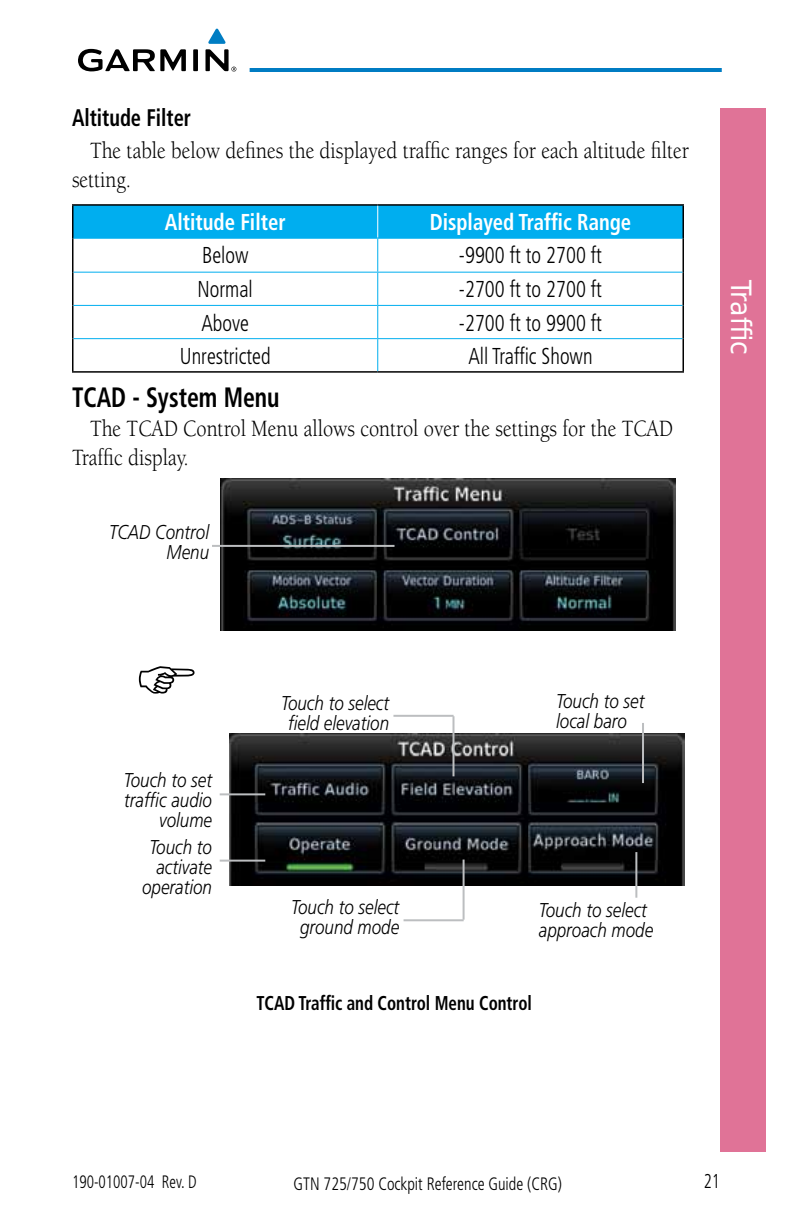
<style>
.page{position:relative;width:792px;height:1224px;background:#fff}
.page>*{position:absolute;margin:0;border:0;box-sizing:border-box;transform-origin:0 0}
.Heading_2{font:700 condensed 28px "Frutiger";color:#000;scale:.85 1}
.t1{font:28px "DejaVu Sans Condensed";color:#fff}
.t2{font:24px/28.8px "Berkeley";color:#000;scale:.85 1}
.Heading_3{font:700 condensed 24px "Frutiger";color:#000;scale:.85 1}
.Table_Entry_Centered{font:300 condensed 23px "Frutiger";color:#000;scale:.9 1}
.Table_Header{font:700 condensed 23px "Frutiger";color:#fff;scale:.9 1}
.t3{font:italic 300 20px/20px "Frutiger";color:#000;text-align:right;scale:.85 1}
.t4{font:700 condensed 20px "Frutiger";color:#000;scale:.85 1}
.t5{font:300 condensed 20px "Frutiger";color:#000;scale:.85 1}
.t6{font:300 condensed 18px "Frutiger";color:#000;scale:.9 1}
.t7{font:300 condensed 18px "Frutiger";color:#000;scale:.85 1}
</style>
<div class="page">
<hr style="left:250px;top:68px;width:472px;height:4px;background:#007cc3">
<svg style="left:78px;top:29px;width:158px;height:43px"></svg>
<div style="left:721px;top:108px;width:45px;height:1044px;background:#e07397"></div>
<div style="left:74px;top:206px;width:608px;height:32px;background:#00aeef"></div>
<hr style="left:72px;top:204px;width:306px;height:2px;background:#000">
<hr style="left:72px;top:206px;width:2px;height:32px;background:#000">
<hr style="left:378px;top:204px;width:306px;height:2px;background:#000">
<hr style="left:682px;top:206px;width:2px;height:32px;background:#000">
<hr style="left:377px;top:206px;width:1px;height:32px;background:#fff">
<hr style="left:74px;top:238px;width:304px;height:1px;background:#00aeef">
<hr style="left:378px;top:238px;width:304px;height:1px;background:#00aeef">
<hr style="left:72px;top:238px;width:2px;height:34px;background:#000">
<hr style="left:682px;top:238px;width:2px;height:34px;background:#000">
<hr style="left:72px;top:272px;width:2px;height:33px;background:#000">
<hr style="left:682px;top:272px;width:2px;height:33px;background:#000">
<hr style="left:72px;top:305px;width:2px;height:34px;background:#000">
<hr style="left:682px;top:305px;width:2px;height:34px;background:#000">
<hr style="left:72px;top:339px;width:2px;height:32px;background:#000">
<hr style="left:682px;top:339px;width:2px;height:32px;background:#000">
<hr style="left:72px;top:371px;width:306px;height:2px;background:#000">
<hr style="left:378px;top:371px;width:306px;height:2px;background:#000">
<hr style="left:377px;top:239px;width:1px;height:33px;background:#00aeef">
<hr style="left:74px;top:272px;width:304px;height:1px;background:#00aeef">
<hr style="left:378px;top:272px;width:304px;height:1px;background:#00aeef">
<hr style="left:377px;top:273px;width:1px;height:32px;background:#00aeef">
<hr style="left:74px;top:305px;width:304px;height:1px;background:#00aeef">
<hr style="left:378px;top:305px;width:304px;height:1px;background:#00aeef">
<hr style="left:377px;top:306px;width:1px;height:32px;background:#00aeef">
<hr style="left:74px;top:338px;width:304px;height:1px;background:#00aeef">
<hr style="left:378px;top:338px;width:304px;height:1px;background:#00aeef">
<hr style="left:377px;top:339px;width:1px;height:32px;background:#00aeef">
<img style="left:221px;top:479px;width:455px;height:152px">
<img style="left:229px;top:734px;width:455px;height:152px">
<hr style="left:212px;top:545px;width:183px;height:2px;background:#bcbec0">
<hr style="left:220px;top:793px;width:45px;height:2px;background:#bcbec0">
<hr style="left:220px;top:860px;width:45px;height:2px;background:#bcbec0">
<hr style="left:642px;top:723px;width:2px;height:60px;background:#bcbec0">
<hr style="left:635px;top:852px;width:2px;height:46px;background:#bcbec0">
<hr style="left:453px;top:716px;width:2px;height:60px;background:#bcbec0">
<hr style="left:393px;top:715px;width:61px;height:2px;background:#bcbec0">
<hr style="left:463px;top:860px;width:2px;height:60px;background:#bcbec0">
<hr style="left:404px;top:919px;width:60px;height:2px;background:#bcbec0">
<p class="Heading_3" style="left:72px;top:103px;width:142px">Altitude Filter</p>
<p class="t2" style="left:72px;top:137px;width:727px;text-indent:18px">The table below defines the displayed traffic ranges for each altitude filter setting.</p>
<p class="Table_Header" style="left:165px;top:209px;width:136px">Altitude Filter</p>
<p class="Table_Header" style="left:430px;top:209px;width:226px">Displayed Traffic Range</p>
<p class="Table_Entry_Centered" style="left:202px;top:242px;width:53px">Below</p>
<p class="Table_Entry_Centered" style="left:459px;top:242px;width:160px">-9900 ft to 2700 ft</p>
<p class="Table_Entry_Centered" style="left:198px;top:276px;width:63px">Normal</p>
<p class="Table_Entry_Centered" style="left:459px;top:276px;width:160px">-2700 ft to 2700 ft</p>
<p class="Table_Entry_Centered" style="left:201px;top:310px;width:54px">Above</p>
<p class="Table_Entry_Centered" style="left:459px;top:310px;width:160px">-2700 ft to 9900 ft</p>
<p class="Table_Entry_Centered" style="left:180px;top:343px;width:102px">Unrestricted</p>
<p class="Table_Entry_Centered" style="left:468px;top:343px;width:140px">All Traffic Shown</p>
<p class="Heading_2" style="left:72px;top:381px;width:246px">TCAD - System Menu</p>
<p class="t2" style="left:72px;top:415px;width:709px;text-indent:18px">The TCAD Control Menu allows control over the settings for the TCAD<br>Traffic display.</p>
<p class="t3" style="left:109px;top:522px;width:119px">TCAD Control<br>Menu</p>
<h1 class="t1" style="left:764px;top:280px;width:77px;rotate:90deg">Traffic</h1>
<p class="t3" style="left:124px;top:771px;width:105px">Touch to set traffic audio volume</p>
<p class="t3" style="left:142px;top:837px;width:84px">Touch to activate operation</p>
<p class="t3" style="left:281px;top:693px;width:129px;text-align:center">Touch to select field elevation</p>
<p class="t3" style="left:556px;top:692px;width:105px;text-align:left">Touch to set local baro</p>
<p class="t3" style="left:291px;top:897px;width:129px;text-align:center">Touch to select ground mode</p>
<p class="t3" style="left:539px;top:900px;width:136px;text-align:left">Touch to select approach mode</p>
<p class="t4" style="left:256px;top:991px;width:326px">TCAD Traffic and Control Menu Control</p>
<p class="t7" style="left:72px;top:1172px;width:148px">190-01007-04 Rev. D</p>
<p class="t6" style="left:294px;top:1173px;width:300px">GTN 725/750 Cockpit Reference Guide (CRG)</p>
<p class="t5" style="left:704px;top:1170px;width:21px">21</p>
</div>
